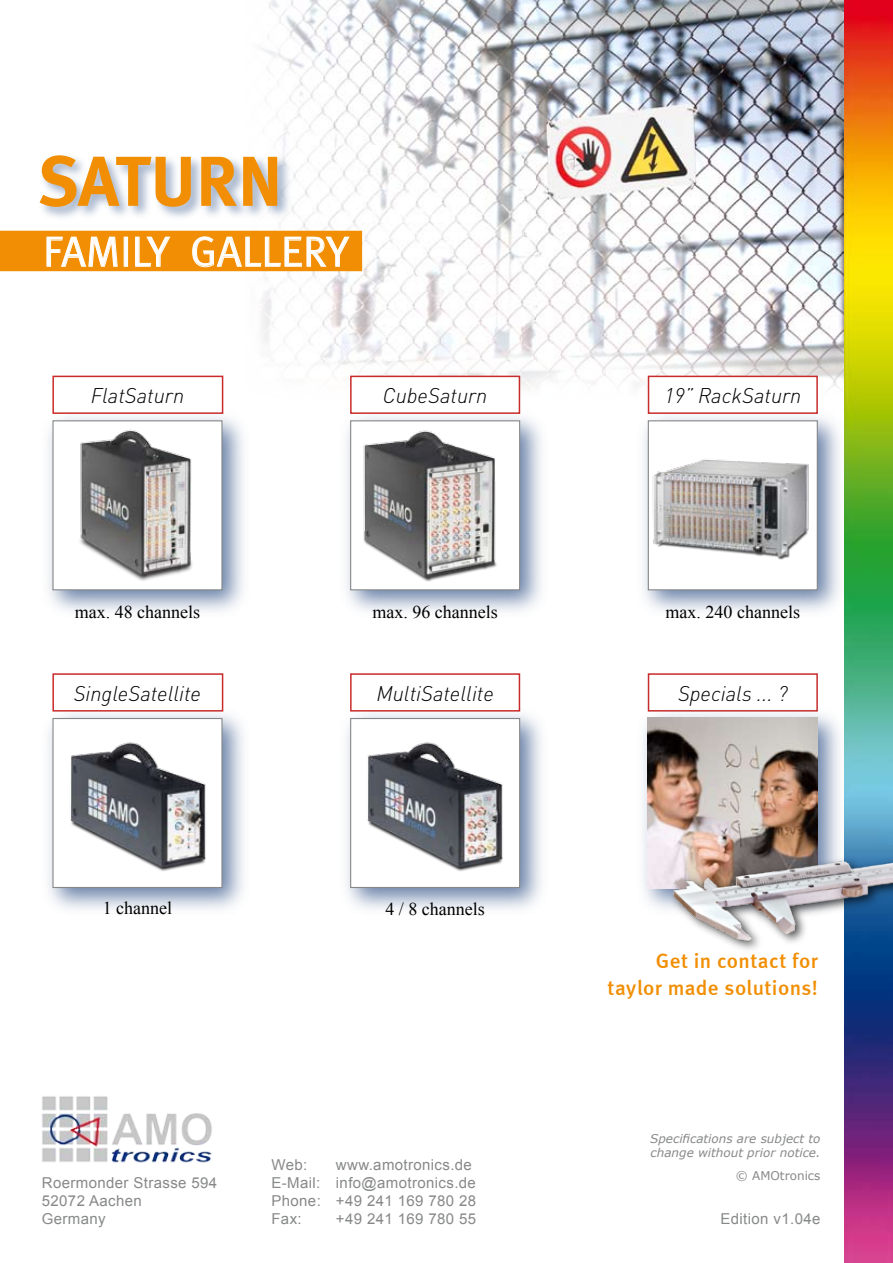
<style>
.page{position:relative;width:893px;height:1263px;background:#fff}
.page>*{position:absolute;margin:0;border:0;box-sizing:border-box;transform-origin:0 0}
.t1{font:700 70.5px "KD Meta";letter-spacing:.01em;color:#f18e03}
.t2{font:42.45px "KD Meta Tab Normal";letter-spacing:.01em;color:#fff}
.t3{font:italic 300 21px "DIN";color:#000}
.t4{font:700 21px/27px "KD Meta Normal";letter-spacing:.02em;color:#f18e03;text-align:right}
.t5{font:18px "Times New Roman";color:#000}
.t6{font:15px/18px "Arial";letter-spacing:.025em;color:#878889}
.t7{font:italic 12px/14.4px "Verdana";color:#878889}
.t8{font:12px "Verdana";color:#878889}
</style>
<div class="page">
<img style="left:242px;top:0;width:602px;height:400px">
<img style="left:42px;top:1096px;width:170px;height:67px">
<img style="left:844px;top:0;width:49px;height:1263px">
<div style="left:37px;top:152px;width:256px;height:71px;background:#35558a;opacity:.45"></div>
<svg style="left:0;top:231px;width:362px;height:40px"></svg>
<div style="left:340px;top:708px;width:207px;height:207px;background:#35558a;opacity:.75"></div>
<div style="left:351px;top:718px;width:169px;height:169px;background:#fff"></div>
<img style="left:367px;top:742px;width:136px;height:129px">
<div style="left:350px;top:718px;width:170px;height:170px;border:1px solid #878889"></div>
<div style="left:42px;top:708px;width:208px;height:207px;background:#35558a;opacity:.75"></div>
<div style="left:53px;top:718px;width:169px;height:169px;background:#fff"></div>
<img style="left:70px;top:742px;width:136px;height:129px">
<div style="left:52px;top:718px;width:171px;height:170px;border:1px solid #878889"></div>
<div style="left:42px;top:410px;width:208px;height:208px;background:#35558a;opacity:.75"></div>
<div style="left:53px;top:421px;width:169px;height:169px;background:#fff"></div>
<img style="left:80px;top:430px;width:112px;height:151px">
<div style="left:52px;top:420px;width:171px;height:170px;border:1px solid #878889"></div>
<div style="left:638px;top:410px;width:207px;height:208px;background:#35558a;opacity:.75"></div>
<div style="left:648px;top:421px;width:169px;height:169px;background:#fff"></div>
<img style="left:652px;top:459px;width:157px;height:101px">
<div style="left:648px;top:420px;width:170px;height:170px;border:1px solid #878889"></div>
<div style="left:53px;top:376px;width:170px;height:37px;background:#fff"></div>
<div style="left:52px;top:376px;width:171px;height:38px;border:2px solid #c82b2b"></div>
<div style="left:340px;top:410px;width:207px;height:208px;background:#35558a;opacity:.75"></div>
<div style="left:351px;top:421px;width:169px;height:169px;background:#fff"></div>
<img style="left:363px;top:430px;width:134px;height:152px">
<div style="left:350px;top:420px;width:170px;height:170px;border:1px solid #878889"></div>
<div style="left:351px;top:376px;width:168px;height:37px;background:#fff"></div>
<div style="left:350px;top:376px;width:170px;height:38px;border:2px solid #c82b2b"></div>
<div style="left:648px;top:376px;width:169px;height:37px;background:#fff"></div>
<div style="left:648px;top:376px;width:170px;height:38px;border:2px solid #c82b2b"></div>
<div style="left:52px;top:673px;width:171px;height:38px;border:2px solid #c82b2b"></div>
<div style="left:350px;top:673px;width:170px;height:38px;border:2px solid #c82b2b"></div>
<div style="left:648px;top:673px;width:170px;height:38px;border:2px solid #c82b2b"></div>
<div style="left:638px;top:708px;width:207px;height:207px;background:#35558a;opacity:.75"></div>
<img style="left:648px;top:718px;width:170px;height:170px">
<div style="left:667px;top:855px;width:226px;height:99px;background:#000;opacity:.75"></div>
<img style="left:659px;top:828px;width:234px;height:121px">
<h1 class="t1" style="left:37px;top:139px;width:246px">SATURN</h1>
<h2 class="t2" style="left:43px;top:227px;width:307px">FAMILY GALLERY</h2>
<h3 class="t3" style="left:91px;top:383px;width:95px">FlatSaturn</h3>
<h3 class="t3" style="left:383px;top:383px;width:106px">CubeSaturn</h3>
<h3 class="t3" style="left:664px;top:383px;width:139px">19” RackSaturn</h3>
<p class="t5" style="left:75px;top:600px;width:127px">max. 48 channels</p>
<p class="t5" style="left:372px;top:600px;width:127px">max. 96 channels</p>
<p class="t5" style="left:666px;top:600px;width:136px">max. 240 channels</p>
<h3 class="t3" style="left:74px;top:681px;width:129px">SingleSatellite</h3>
<h3 class="t3" style="left:376px;top:681px;width:119px">MultiSatellite</h3>
<h3 class="t3" style="left:678px;top:681px;width:111px">Specials ... ?</h3>
<p class="t5" style="left:103px;top:896px;width:71px">1 channel</p>
<p class="t5" style="left:385px;top:897px;width:101px">4 / 8 channels</p>
<p class="t6" style="left:42px;top:1173px;width:177px">Roermonder Strasse 594<br>52072 Aachen<br>Germany</p>
<p class="t6" style="left:271px;top:1155px;width:37px">Web:</p>
<p class="t6" style="left:271px;top:1155px;width:206px;text-indent:64px">www.amotronics.de<br>E-Mail: info@amotronics.de<br>Phone: +49 241 169 780 28<br>Fax:</p>
<p class="t6" style="left:336px;top:1209px;width:142px">+49 241 169 780 55</p>
<h3 class="t4" style="left:607px;top:947px;width:212px">Get in contact for taylor made solutions!</h3>
<p class="t7" style="left:650px;top:1131px;width:172px">Specifications are subject to change without prior notice.</p>
<p class="t8" style="left:736px;top:1168px;width:86px">© AMOtronics</p>
<p class="t6" style="left:720px;top:1209px;width:101px">Edition v1.04e</p>
</div>
